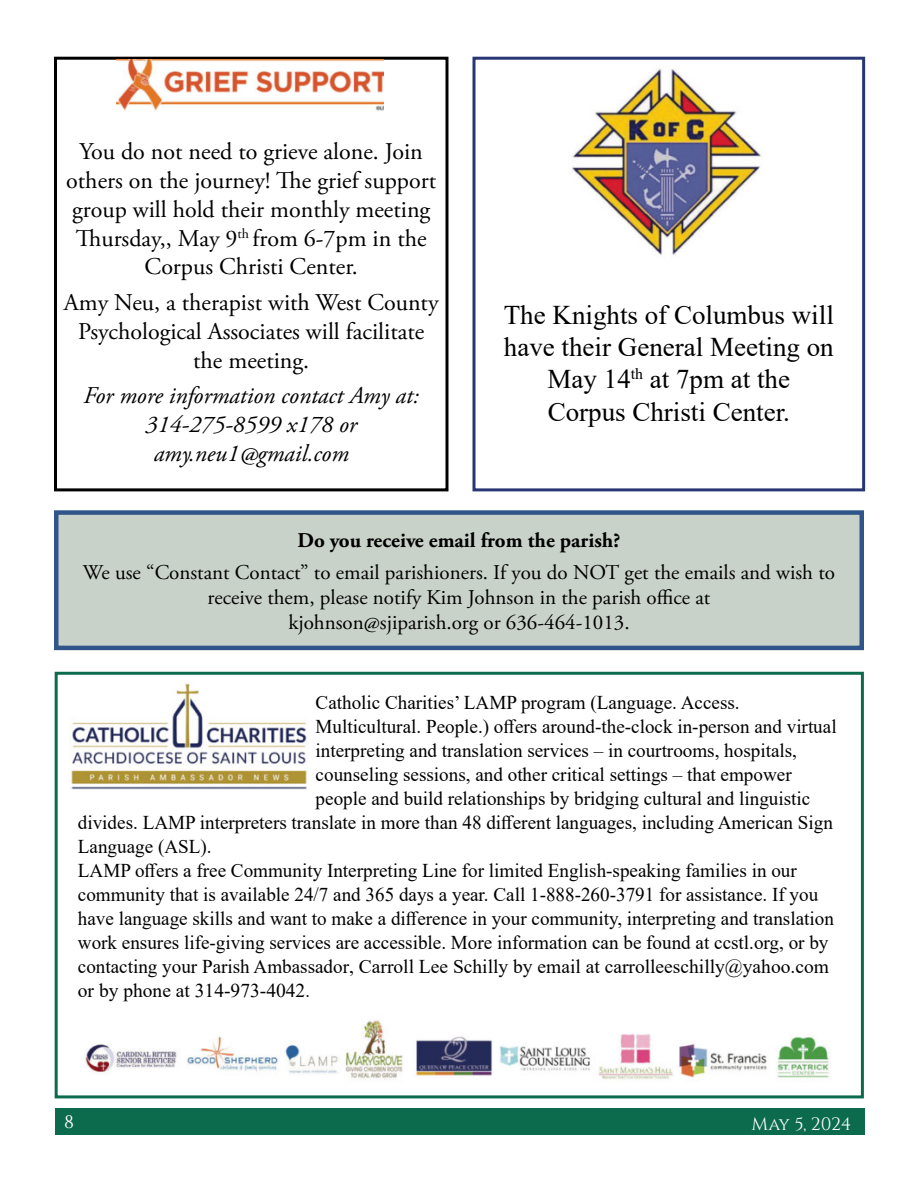
<style>
.page{position:relative;width:918px;height:1188px;background:#fff}
.page>*{position:absolute;margin:0;border:0;box-sizing:border-box;transform-origin:0 0}
.t1{font:27px/32.4px "Xbmfmm Times New Roman";color:#000}
.t2{font:27px "Vwlpmp Times New Roman";color:#000}
.t3{font:24px/28.8px "Adobe Garamond Pro";color:#000;text-align:center}
.t4{font:italic 24px/28.8px "Adobe Garamond Pro";color:#000;text-align:center}
.t5{font:21px/25.2px "Adobe Garamond Pro";color:#000;text-align:center}
.t6{font:700 21px "Adobe Garamond Pro";color:#000}
.t7{font:19.5px/24px "Vwlpmp Times New Roman";color:#000}
.t8{font:19.5px/24px "Xbmfmm Times New Roman";color:#000}
.t9{font:18px "Smcfkj Cinzel";letter-spacing:-.015em;color:#fff}
.t10{font:18px "Rstmgk Cinzel";color:#fff}
.s1{font-family:"Vwlpmp Times New Roman"}
.s2{font-family:"Xbmfmm Times New Roman";font-size:18px}
</style>
<div class="page">
<div style="left:55px;top:1108px;width:810px;height:27px;background:#0c6b4d"></div>
<img style="left:84px;top:1020px;width:747px;height:61px">
<div style="left:55px;top:672px;width:809px;height:426px;border:3px solid #0c6b4d"></div>
<img style="left:69px;top:683px;width:238px;height:107px">
<div style="left:54px;top:57px;width:395px;height:434px;border:3px solid #000"></div>
<img style="left:117px;top:59px;width:267px;height:52px">
<div style="left:473px;top:57px;width:392px;height:434px;border:3px solid #283673"></div>
<img style="left:572px;top:68px;width:190px;height:188px">
<div style="left:56px;top:513px;width:806px;height:135px;background:#c9d2c9"></div>
<div style="left:54px;top:510px;width:810px;height:140px;border:4px solid #30558a"></div>
<p class="t3" style="left:66px;top:138px;width:371px">You do not need to grieve alone. Join others on the journey! The grief support group will hold their monthly meeting Thursday,, May 9<sup>th</sup> from 6-7pm in the Corpus Christi Center.</p>
<p class="t3" style="left:64px;top:289px;width:376px">Amy Neu, a therapist with West County<br>Psychological Associates will facilitate the meeting.</p>
<p class="t4" style="left:83px;top:382px;width:337px">For more information contact Amy at:<br>314-275-8599 x178 or amy.neu1@gmail.com</p>
<h1 class="t1" style="left:504px;top:297px;width:332px">The Knights of Columbus will</h1>
<h1 class="t2" style="left:504px;top:328px;width:331px">have their General Meeting on</h1>
<h1 class="t1" style="left:548px;top:362px;width:244px"><span class="s1">May 14</span><sup>th</sup> at 7pm at the<br>Corpus Christi Center.</h1>
<p class="t6" style="left:298px;top:528px;width:324px">Do you receive email from the parish?</p>
<p class="t5" style="left:83px;top:560px;width:754px">We use “Constant Contact” to email parishioners. If you do NOT get the emails and wish to receive them, please notify Kim Johnson in the parish office at<br>kjohnson@sjiparish.org or 636-464-1013.</p>
<p class="t7" style="left:316px;top:689px;width:523px">Catholic Charities’ LAMP program (Language. Access.<br>Multicultural. People.) offers around-the-clock in-person and virtual</p>
<p class="t8" style="left:316px;top:737px;width:496px">interpreting and translation services – in courtrooms, hospitals, counseling sessions, and other critical settings – that empower people and build relationships by bridging cultural and linguistic</p>
<p class="t7" style="left:78px;top:809px;width:756px">divides. LAMP interpreters translate in more than 48 different languages, including American Sign</p>
<p class="t8" style="left:78px;top:833px;width:135px">Language (ASL).</p>
<p class="t7" style="left:78px;top:857px;width:758px">LAMP offers a free Community Interpreting Line for limited English-speaking families in our community that is available 24/7 and 365 days a year. Call 1-888-260-3791 for assistance. If you have language skills and want to make a difference in your community, interpreting and translation work ensures life-giving services are accessible. More information can be found at ccstl.org, or by</p>
<p class="t8" style="left:78px;top:953px;width:753px">contacting your Parish Ambassador, Carroll Lee Schilly by email at carrolleeschilly@yahoo.com</p>
<p class="t7" style="left:78px;top:977px;width:233px">or by phone at 314-973-4042<span class="s2">.</span></p>
<p class="t10" style="left:64px;top:1111px;width:11px">8</p>
<p class="t9" style="left:752px;top:1114px;width:101px">May 5, 2024</p>
</div>
